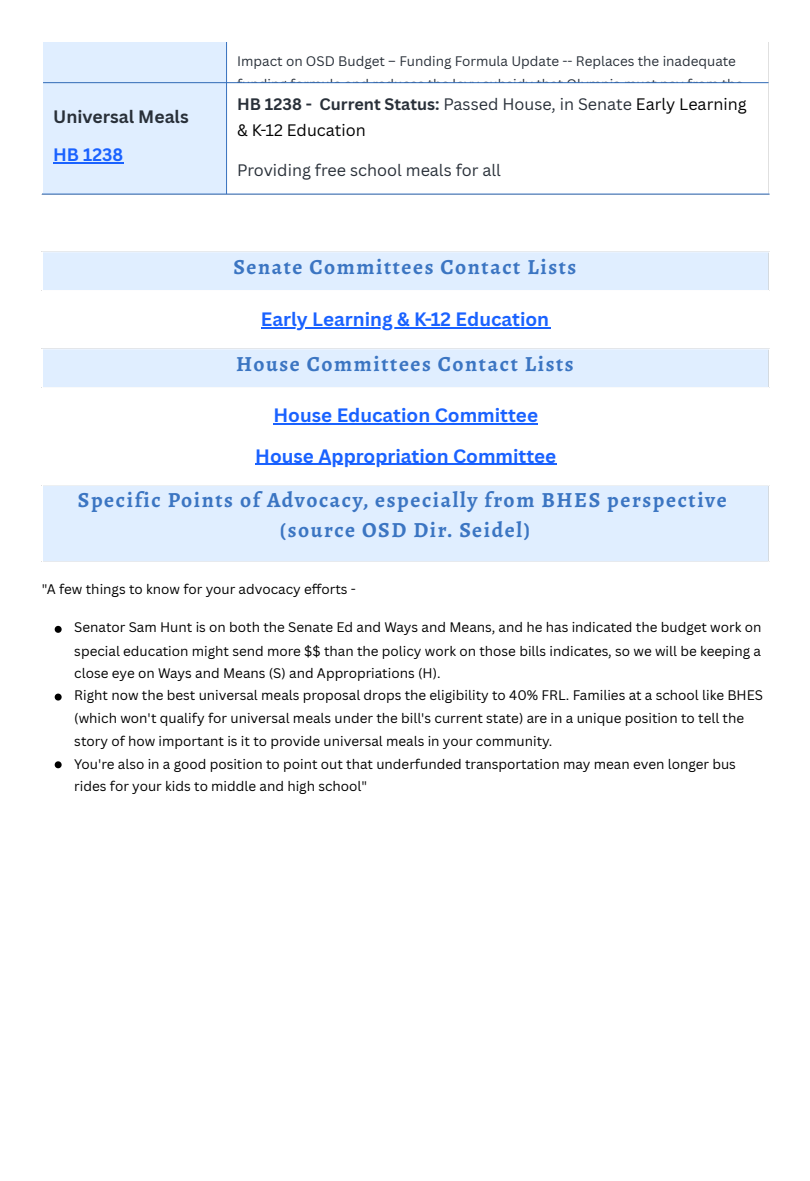
<style>
.page{position:relative;width:810px;height:1181px;background:#fff}
.page>*{position:absolute;margin:0;border:0;box-sizing:border-box;transform-origin:0 0}
.t1{font:700 21.6px/30.3px "Alegreya";letter-spacing:.075em;color:#3b75c2;text-align:center}
.t2{font:700 18.9px "Canva Sans";color:#1a62ff}
.t3{font:700 17.55px "Canva Sans";color:#293039}
.t4{font:700 17.55px "Canva Sans";color:#1a62ff}
.t5{font:16.2px/25.2px "Canva Sans";color:#000}
.t6{font:16.2px "Canva Sans";color:#293039}
.t7{font:13.5px/22.8px "Canva Sans";color:#000}
.t8{font:13.5px/22.2px "Canva Sans";color:#293039}
.s1{font-weight:700;color:#293039}
.s2{color:#293039}
</style>
<div class="page">
<hr style="left:261px;top:327px;width:290px;height:1px;background:#1a62ff">
<hr style="left:273px;top:423px;width:265px;height:1px;background:#1a62ff">
<hr style="left:255px;top:463px;width:301px;height:1px;background:#1a62ff">
<div style="left:43px;top:43px;width:183px;height:150px;background:#e0eeff"></div>
<hr style="left:53px;top:162px;width:70px;height:1px;background:#1a62ff">
<hr style="left:226px;top:42px;width:1px;height:151px;background:#3b75c2">
<hr style="left:42px;top:42px;width:727px;height:1px;background:#3b75c2">
<hr style="left:43px;top:82px;width:725px;height:1px;background:#3b75c2">
<hr style="left:42px;top:193px;width:727px;height:1px;background:#3b75c2">
<div style="left:42px;top:251px;width:727px;height:40px;background:#e0eeff"></div>
<hr style="left:42px;top:252px;width:1px;height:38px;background:#fff">
<hr style="left:768px;top:252px;width:1px;height:38px;background:#fff">
<hr style="left:42px;top:251px;width:727px;height:1px;background:#fff">
<hr style="left:42px;top:290px;width:727px;height:1px;background:#fff">
<div style="left:42px;top:348px;width:727px;height:40px;background:#e0eeff"></div>
<hr style="left:42px;top:349px;width:1px;height:38px;background:#fff">
<hr style="left:768px;top:349px;width:1px;height:38px;background:#fff">
<hr style="left:42px;top:348px;width:727px;height:1px;background:#fff">
<hr style="left:42px;top:387px;width:727px;height:1px;background:#fff">
<div style="left:42px;top:485px;width:727px;height:77px;background:#e0eeff"></div>
<hr style="left:42px;top:486px;width:1px;height:75px;background:#fff">
<hr style="left:768px;top:486px;width:1px;height:75px;background:#fff">
<hr style="left:42px;top:485px;width:727px;height:1px;background:#fff">
<hr style="left:42px;top:561px;width:727px;height:1px;background:#fff">
<svg style="left:55px;top:626px;width:7px;height:7px"></svg>
<svg style="left:55px;top:693px;width:7px;height:7px"></svg>
<svg style="left:55px;top:761px;width:7px;height:7px"></svg>
<p class="t3" style="left:53px;top:104px;width:137px">Universal Meals</p>
<p class="t4" style="left:53px;top:142px;width:72px">HB 1238</p>
<p class="t8" style="left:237px;top:50px;width:508px">Impact on OSD Budget – Funding Formula Update -- Replaces the inadequate funding formula and reduces the levy subsidy that Olympia must pay from the</p>
<p class="t5" style="left:237px;top:92px;width:511px"><span class="s1">HB 1238 - Current Status:</span> <span class="s2">Passed House, in Senate</span> Early Learning &amp; K-12 Education</p>
<p class="t6" style="left:237px;top:159px;width:265px">Providing free school meals for all</p>
<p class="t1" style="left:234px;top:251px;width:344px">Senate Committees Contact Lists</p>
<p class="t2" style="left:261px;top:306px;width:290px">Early Learning &amp; K-12 Education</p>
<p class="t1" style="left:236px;top:348px;width:339px">House Committees Contact Lists</p>
<p class="t2" style="left:273px;top:402px;width:266px">House Education Committee</p>
<p class="t2" style="left:255px;top:442px;width:303px">House Appropriation Committee</p>
<p class="t1" style="left:78px;top:484px;width:650px">Specific Points of Advocacy, especially from BHES perspective (source OSD Dir. Seidel)</p>
<p class="t7" style="left:42px;top:577px;width:316px">"A few things to know for your advocacy efforts -</p>
<p class="t7" style="left:74px;top:615px;width:689px;text-align:justify">Senator Sam Hunt is on both the Senate Ed and Ways and Means, and he has indicated the budget work on special education might send more $$ than the policy work on those bills indicates, so we will be keeping a close eye on Ways and Means (S) and Appropriations (H).</p>
<p class="t7" style="left:74px;top:683px;width:690px">Right now the best universal meals proposal drops the eligibility to 40% FRL. Families at a school like BHES (which won't qualify for universal meals under the bill's current state) are in a unique position to tell the story of how important is it to provide universal meals in your community.</p>
<p class="t7" style="left:74px;top:752px;width:663px;line-height:22.2px">You're also in a good position to point out that underfunded transportation may mean even longer bus rides for your kids to middle and high school"</p>
</div>
